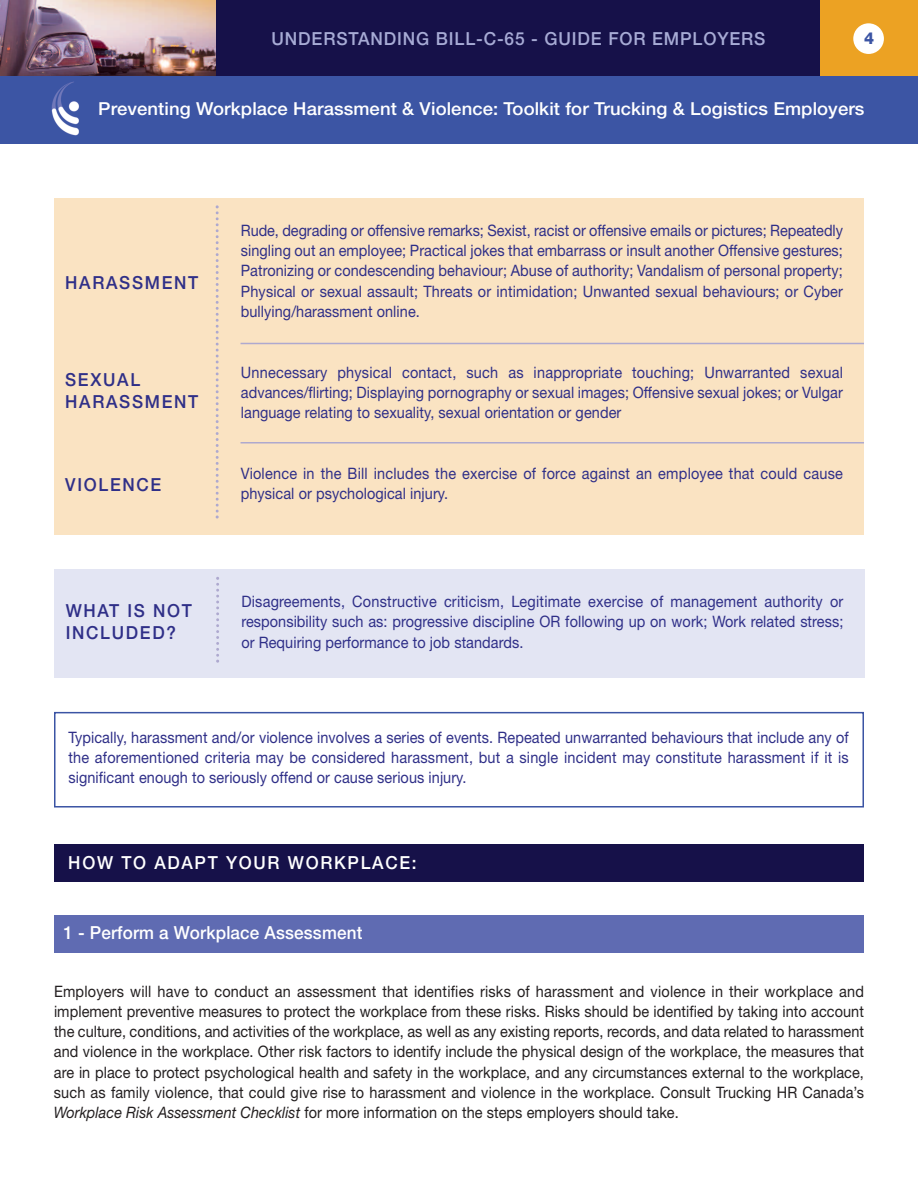
<style>
.page{position:relative;width:918px;height:1188px;background:#fff}
.page>*{position:absolute;margin:0;border:0;box-sizing:border-box;transform-origin:0 0}
.t1{font:500 18px/21.8px "Helvetica Neue";letter-spacing:.1em;color:#2f2f88;scale:.95 1}
.t2{font:500 18px "Helvetica Neue";letter-spacing:.05em;color:#a7abd5;scale:.96 1}
.t3{font:500 18px "Helvetica Neue";letter-spacing:.01em;color:#fff;scale:.95 1}
.t4{font:500 18px "Helvetica Neue";letter-spacing:.1em;color:#fff;scale:.95 1}
.t5{font:500 17.85px "Helvetica Neue";letter-spacing:.005em;color:#fff}
.t6{font:800 16.5px "Helvetica Neue";color:#3b54a4}
.t7{font:15.75px/20.2px "Helvetica Neue";letter-spacing:.005em;color:#2f2f88;text-align:justify;scale:.92 1}
.t8{font:15.75px/20.2px "Helvetica Neue";letter-spacing:.005em;color:#231f20;text-align:justify;scale:.92 1}
.s1{font-style:italic}
</style>
<div class="page">
<div style="left:54px;top:198px;width:810px;height:337px;background:#fae3c2"></div>
<svg style="left:216px;top:205px;width:3px;height:314px"></svg>
<hr style="left:241px;top:343px;width:623px;height:1px;background:#aea9cf">
<hr style="left:241px;top:442px;width:623px;height:2px;background:#aea9cf">
<img style="left:0;top:0;width:216px;height:77px">
<div style="left:216px;top:0;width:702px;height:91px;background:#161149"></div>
<div style="left:820px;top:0;width:98px;height:89px;background:#eca223"></div>
<div style="left:0;top:77px;width:918px;height:66px;background:#3c55a4"></div>
<div style="left:853px;top:23px;width:31px;height:31px;background:#fff;border-radius:50%"></div>
<div style="left:54px;top:569px;width:810px;height:109px;background:#e3e5f3"></div>
<svg style="left:216px;top:577px;width:3px;height:86px"></svg>
<div style="left:54px;top:712px;width:810px;height:96px;border:2px solid #3b54a4"></div>
<div style="left:54px;top:844px;width:810px;height:38px;background:#161149"></div>
<div style="left:54px;top:916px;width:810px;height:37px;background:#5f6bb2"></div>
<p class="t2" style="left:272px;top:32px;width:516px">UNDERSTANDING BILL-C-65 - GUIDE FOR EMPLOYERS</p>
<p class="t6" style="left:864px;top:32px;width:12px">4</p>
<p class="t5" style="left:98px;top:102px;width:768px">Preventing Workplace Harassment &amp; Violence: Toolkit for Trucking &amp; Logistics Employers</p>
<p class="t1" style="left:65px;top:273px;width:142px">HARASSMENT</p>
<p class="t1" style="left:65px;top:371px;width:142px">SEXUAL<br>HARASSMENT</p>
<p class="t1" style="left:65px;top:475px;width:103px">VIOLENCE</p>
<p class="t7" style="left:241px;top:222px;width:656px">Rude, degrading or offensive remarks; Sexist, racist or offensive emails or pictures; Repeatedly singling out an employee; Practical jokes that embarrass or insult another Offensive gestures; Patronizing or condescending behaviour; Abuse of authority; Vandalism of personal property; Physical or sexual assault; Threats or intimidation; Unwanted sexual behaviours; or Cyber bullying/harassment online.</p>
<p class="t7" style="left:241px;top:363px;width:656px">Unnecessary physical contact, such as inappropriate touching; Unwarranted sexual advances/flirting; Displaying pornography or sexual images; Offensive sexual jokes; or Vulgar language relating to sexuality, sexual orientation or gender</p>
<p class="t7" style="left:241px;top:465px;width:656px">Violence in the Bill includes the exercise of force against an employee that could cause physical or psychological injury.</p>
<p class="t1" style="left:66px;top:602px;width:135px">WHAT IS NOT<br>INCLUDED?</p>
<p class="t7" style="left:241px;top:593px;width:656px">Disagreements, Constructive criticism, Legitimate exercise of management authority or responsibility such as: progressive discipline OR following up on work; Work related stress; or Requiring performance to job standards.</p>
<p class="t7" style="left:68px;top:729px;width:850px">Typically, harassment and/or violence involves a series of events. Repeated unwarranted behaviours that include any of the aforementioned criteria may be considered harassment, but a single incident may constitute harassment if it is significant enough to seriously offend or cause serious injury.</p>
<p class="t4" style="left:68px;top:856px;width:368px">HOW TO ADAPT YOUR WORKPLACE:</p>
<p class="t3" style="left:63px;top:926px;width:316px">1 - Perform a Workplace Assessment</p>
<p class="t8" style="left:54px;top:982px;width:882px">Employers will have to conduct an assessment that identifies risks of harassment and violence in their workplace and implement preventive measures to protect the workplace from these risks. Risks should be identified by taking into account the culture, conditions, and activities of the workplace, as well as any existing reports, records, and data related to harassment and violence in the workplace. Other risk factors to identify include the physical design of the workplace, the measures that are in place to protect psychological health and safety in the workplace, and any circumstances external to the workplace, such as family violence, that could give rise to harassment and violence in the workplace. Consult Trucking HR Canada’s <span class="s1">Workplace Risk Assessment Checklist</span> for more information on the steps employers should take.</p>
</div>
